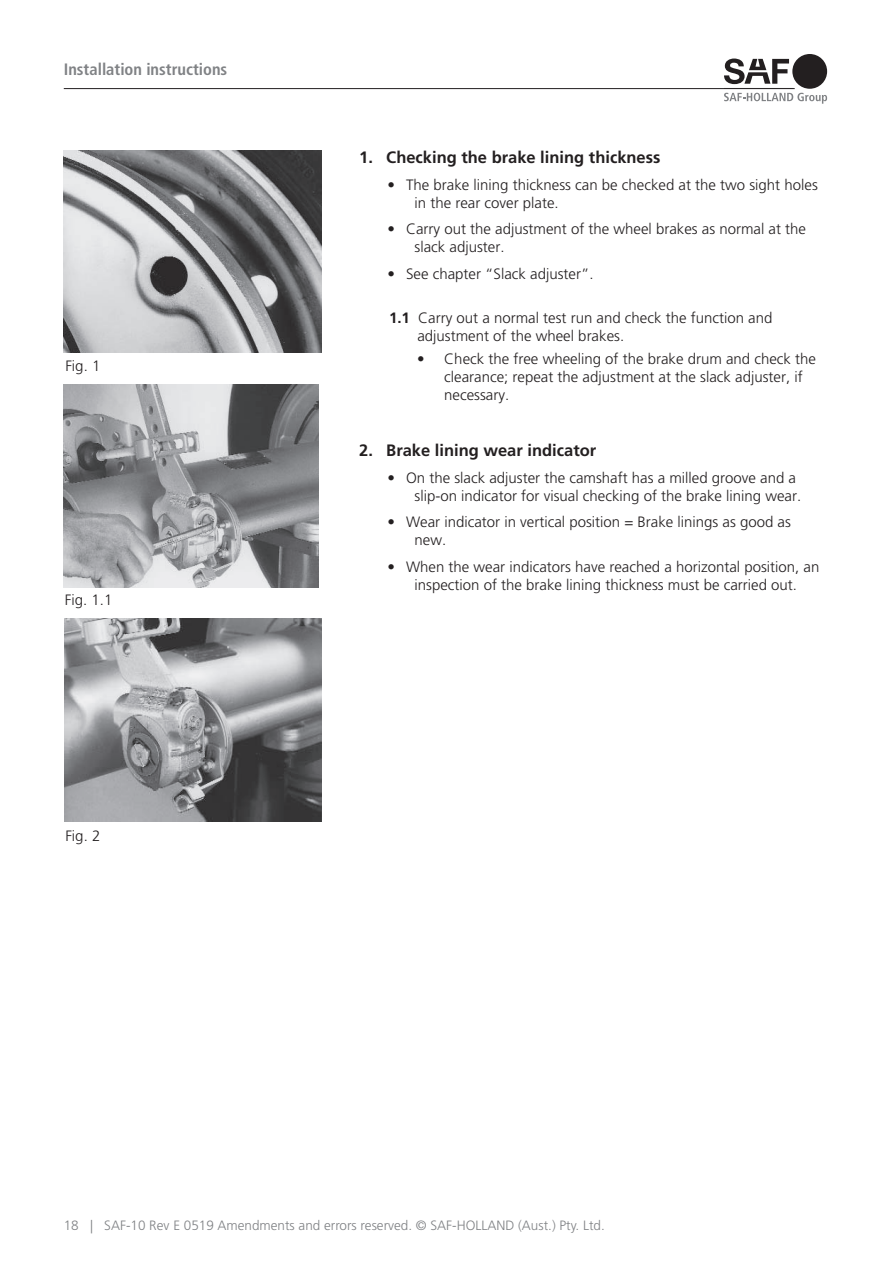
<style>
.page{position:relative;width:893px;height:1263px;background:#fff}
.page>*{position:absolute;margin:0;border:0;box-sizing:border-box;transform-origin:0 0}
.t1{font:700 16.5px "Frutiger LT";color:#231f20}
.t2{font:700 condensed 16.5px "Frutiger LT";color:#808285}
.t3{font:300 15px/18px "Frutiger LT";color:#231f20}
.t4{font:300 13.5px "Frutiger LT";color:#808285}
.s1{font-weight:700}
</style>
<div class="page">
<img style="left:64px;top:151px;width:258px;height:202px">
<img style="left:65px;top:619px;width:257px;height:203px">
<img style="left:64px;top:385px;width:255px;height:202px">
<svg style="left:724px;top:93px;width:103px;height:11px"></svg>
<div style="left:792px;top:54px;width:35px;height:35px;background:#231f20;border-radius:50%"></div>
<svg style="left:724px;top:59px;width:65px;height:25px"></svg>
<hr style="left:64px;top:88px;width:731px;height:1px;background:#231f20">
<p class="t2" style="left:64px;top:59px;width:165px">Installation instructions</p>
<p class="t3" style="left:65px;top:357px;width:37px">Fig. 1</p>
<p class="t3" style="left:65px;top:591px;width:49px">Fig. 1.1</p>
<p class="t3" style="left:65px;top:827px;width:37px">Fig. 2</p>
<p class="t1" style="left:359px;top:148px;width:303px">1. Checking the brake lining thickness</p>
<p class="t3" style="left:415px;top:176px;width:405px;text-indent:-27px">• The brake lining thickness can be checked at the two sight holes in the rear cover plate.</p>
<p class="t3" style="left:415px;top:220px;width:393px;text-indent:-27px">• Carry out the adjustment of the wheel brakes as normal at the slack adjuster.</p>
<p class="t3" style="left:388px;top:265px;width:208px">• See chapter “Slack adjuster”.</p>
<p class="t3" style="left:417px;top:309px;width:357px;text-indent:-28px"><span class="s1">1.1</span> Carry out a normal test run and check the function and adjustment of the wheel brakes.</p>
<p class="t3" style="left:444px;top:350px;width:373px;text-indent:-27px">• Check the free wheeling of the brake drum and check the clearance; repeat the adjustment at the slack adjuster, if necessary.</p>
<p class="t1" style="left:359px;top:441px;width:238px">2. Brake lining wear indicator</p>
<p class="t3" style="left:415px;top:469px;width:388px;text-indent:-27px">• On the slack adjuster the camshaft has a milled groove and a slip-on indicator for visual checking of the brake lining wear.</p>
<p class="t3" style="left:415px;top:513px;width:378px;text-indent:-27px">• Wear indicator in vertical position = Brake linings as good as new.</p>
<p class="t3" style="left:388px;top:558px;width:433px;text-align:center">• When the wear indicators have reached a horizontal position, an inspection of the brake lining thickness must be carried out.</p>
<p class="t4" style="left:64px;top:1218px;width:542px">18 | SAF-10 Rev E 0519 Amendments and errors reserved. © SAF-HOLLAND (Aust.) Pty. Ltd.</p>
</div>
